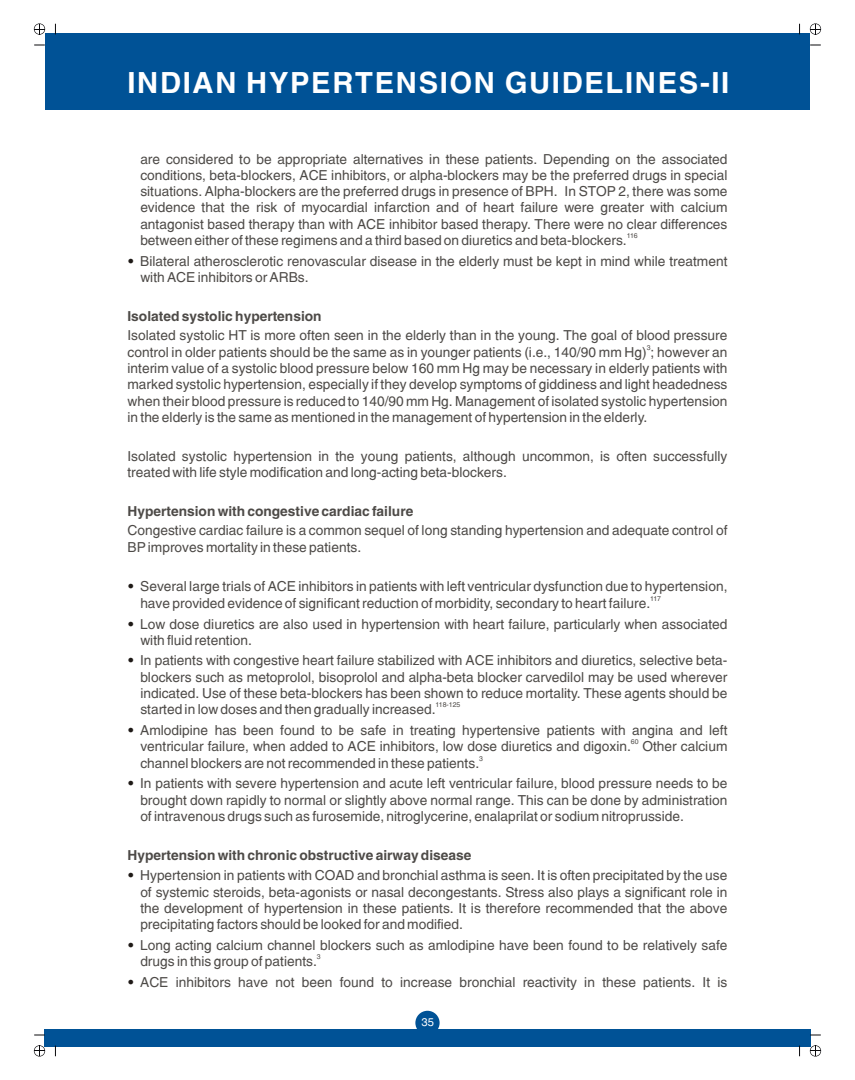
<style>
.page{position:relative;width:855px;height:1080px;background:#fff}
.page>*{position:absolute;margin:0;border:0;box-sizing:border-box;transform-origin:0 0}
.t1{font:700 29.12px "Switzerland";letter-spacing:.06em;color:#fff}
.t2{font:13.75px/16.2px "Switzerland";color:#4d4a47;text-align:justify}
.t3{font:700 13.75px "Switzerland";color:#4d4a47}
.t4{font:11.25px "Switzerland";color:#fff}
.t5{font:6.88px "Switzerland";color:#4d4a47}
.s1{font-weight:900;color:#1f1a17}
</style>
<div class="page">
<div style="left:45px;top:33px;width:765px;height:76px;background:#005296"></div>
<div style="left:44px;top:1029px;width:767px;height:18px;background:#005296"></div>
<svg style="left:34px;top:1045px;width:11px;height:12px"></svg>
<svg style="left:810px;top:1045px;width:11px;height:12px"></svg>
<svg style="left:810px;top:23px;width:11px;height:12px"></svg>
<svg style="left:34px;top:23px;width:11px;height:12px"></svg>
<div style="left:415px;top:1011px;width:25px;height:24px;background:#005296;border-radius:50%"></div>
<h1 class="t1" style="left:128px;top:65px;width:603px">INDIAN HYPERTENSION GUIDELINES-II</h1>
<p class="t2" style="left:140px;top:153px;width:589px">are considered to be appropriate alternatives in these patients. Depending on the associated conditions, beta-blockers, ACE inhibitors, or alpha-blockers may be the preferred drugs in special situations. Alpha-blockers are the preferred drugs in presence of BPH. In STOP 2, there was some evidence that the risk of myocardial infarction and of heart failure were greater with calcium antagonist based therapy than with ACE inhibitor based therapy. There were no clear differences</p>
<p class="t5" style="left:627px;top:232px;width:12px">116</p>
<p class="t2" style="left:140px;top:234px;width:488px">between either of these regimens and a third based on diuretics and beta-blockers.</p>
<p class="t2" style="left:140px;top:254px;width:589px;text-indent:-13px"><span class="s1">•</span> Bilateral atherosclerotic renovascular disease in the elderly must be kept in mind while treatment with ACE inhibitors or ARBs.</p>
<p class="t3" style="left:128px;top:308px;width:196px">Isolated systolic hypertension</p>
<p class="t2" style="left:128px;top:329px;width:601px">Isolated systolic HT is more often seen in the elderly than in the young. The goal of blood pressure</p>
<p class="t5" style="left:647px;top:344px;width:5px">3</p>
<p class="t2" style="left:128px;top:346px;width:601px">control in older patients should be the same as in younger patients (i.e., 140/90 mm Hg) ; however an interim value of a systolic blood pressure below 160 mm Hg may be necessary in elderly patients with marked systolic hypertension, especially if they develop symptoms of giddiness and light headedness when their blood pressure is reduced to 140/90 mm Hg. Management of isolated systolic hypertension in the elderly is the same as mentioned in the management of hypertension in the elderly.</p>
<p class="t2" style="left:128px;top:449px;width:601px">Isolated systolic hypertension in the young patients, although uncommon, is often successfully treated with life style modification and long-acting beta-blockers.</p>
<p class="t3" style="left:128px;top:503px;width:287px">Hypertension with congestive cardiac failure</p>
<p class="t2" style="left:128px;top:524px;width:601px">Congestive cardiac failure is a common sequel of long standing hypertension and adequate control of<br>BP improves mortality in these patients.</p>
<p class="t2" style="left:128px;top:580px;width:601px"><span class="s1">•</span> Several large trials of ACE inhibitors in patients with left ventricular dysfunction due to hypertension,</p>
<p class="t5" style="left:650px;top:595px;width:12px">117</p>
<p class="t2" style="left:140px;top:597px;width:511px">have provided evidence of significant reduction of morbidity, secondary to heart failure.</p>
<p class="t2" style="left:140px;top:617px;width:589px;text-indent:-13px"><span class="s1">•</span> Low dose diuretics are also used in hypertension with heart failure, particularly when associated with fluid retention.</p>
<p class="t2" style="left:140px;top:654px;width:589px;text-indent:-13px"><span class="s1">•</span> In patients with congestive heart failure stabilized with ACE inhibitors and diuretics, selective beta&shy;blockers such as metoprolol, bisoprolol and alpha-beta blocker carvedilol may be used wherever indicated. Use of these beta-blockers has been shown to reduce mortality. These agents should be</p>
<p class="t5" style="left:436px;top:701px;width:26px">118-125</p>
<p class="t2" style="left:140px;top:703px;width:297px">started in low doses and then gradually increased.</p>
<p class="t2" style="left:128px;top:724px;width:601px"><span class="s1">•</span> Amlodipine has been found to be safe in treating hypertensive patients with angina and left</p>
<p class="t5" style="left:631px;top:738px;width:9px">60</p>
<p class="t2" style="left:140px;top:740px;width:589px">ventricular failure, when added to ACE inhibitors, low dose diuretics and digoxin. Other calcium</p>
<p class="t5" style="left:479px;top:754px;width:5px">3</p>
<p class="t2" style="left:140px;top:757px;width:340px">channel blockers are not recommended in these patients.</p>
<p class="t2" style="left:140px;top:777px;width:589px;text-indent:-13px"><span class="s1">•</span> In patients with severe hypertension and acute left ventricular failure, blood pressure needs to be brought down rapidly to normal or slightly above normal range. This can be done by administration of intravenous drugs such as furosemide, nitroglycerine, enalaprilat or sodium nitroprusside.</p>
<p class="t3" style="left:128px;top:847px;width:345px">Hypertension with chronic obstructive airway disease</p>
<p class="t2" style="left:140px;top:869px;width:589px;text-indent:-13px"><span class="s1">•</span> Hypertension in patients with COAD and bronchial asthma is seen. It is often precipitated by the use of systemic steroids, beta-agonists or nasal decongestants. Stress also plays a significant role in the development of hypertension in these patients. It is therefore recommended that the above precipitating factors should be looked for and modified.</p>
<p class="t2" style="left:128px;top:938px;width:601px"><span class="s1">•</span> Long acting calcium channel blockers such as amlodipine have been found to be relatively safe</p>
<p class="t5" style="left:317px;top:953px;width:5px">3</p>
<p class="t2" style="left:140px;top:955px;width:178px">drugs in this group of patients.</p>
<p class="t2" style="left:128px;top:975px;width:601px"><span class="s1">•</span> ACE inhibitors have not been found to increase bronchial reactivity in these patients. It is</p>
<p class="t4" style="left:421px;top:1016px;width:14px">35</p>
</div>
